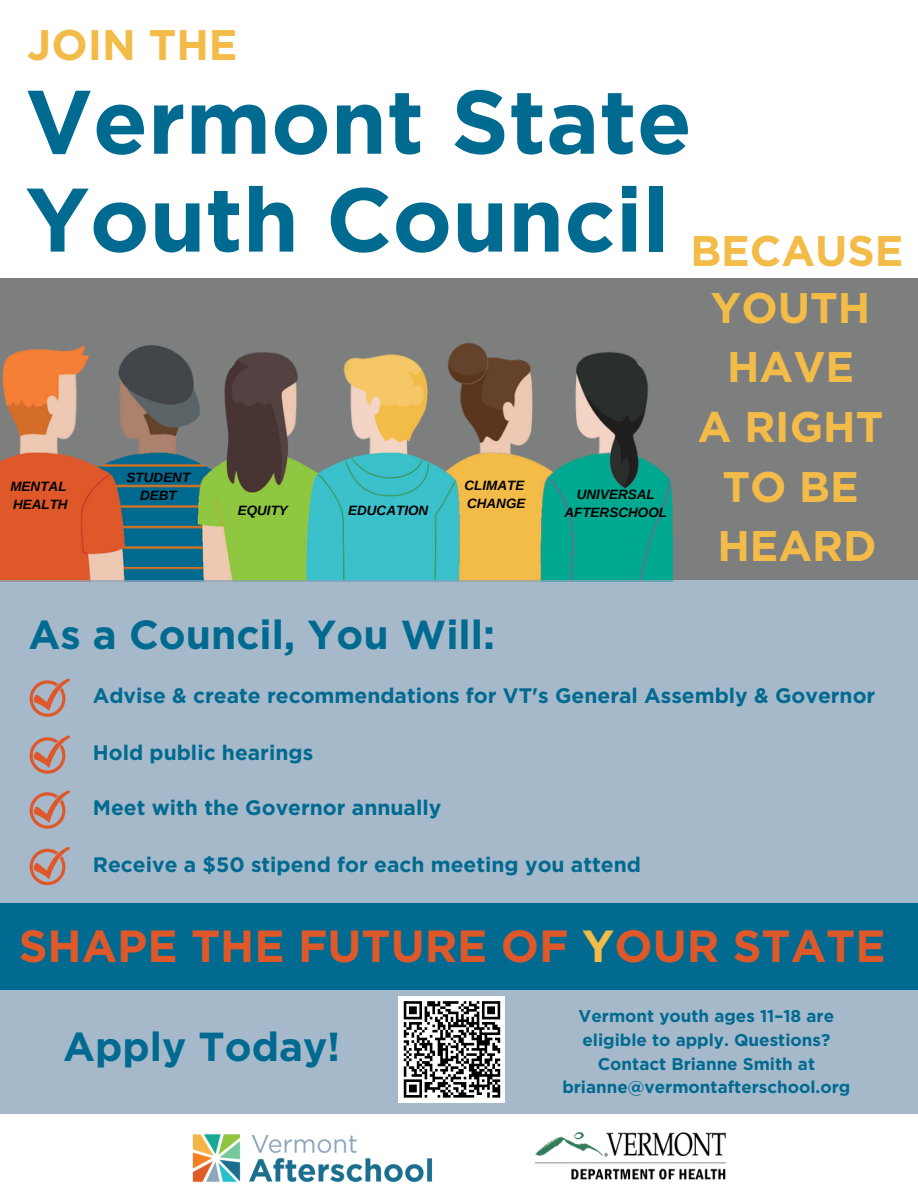
<style>
.page{position:relative;width:918px;height:1188px;background:#fff}
.page>*{position:absolute;margin:0;border:0;box-sizing:border-box;transform-origin:0 0}
.t1{font:700 90px/97.8px "Gotham";color:#006a90}
.t2{font:700 45px "Gotham";color:#df5829}
.t3{font:700 42.75px/59.7px "Gotham";color:#f3bc48;text-align:center}
.t4{font:700 40.5px "Gotham";color:#006a90}
.t5{font:700 21px "Gotham";color:#006a90}
.t6{font:700 17.1px/23.7px "Gotham";color:#006a90;text-align:center}
.t7{font:italic 700 13.5px/18px "Arimo";color:#000}
.s1{color:#f3bc48}
</style>
<div class="page">
<div style="left:0;top:279px;width:918px;height:301px;background:#7d7f7f"></div>
<img style="left:0;top:342px;width:674px;height:238px">
<div style="left:0;top:580px;width:918px;height:533px;background:#a6b9ca"></div>
<img style="left:192px;top:1134px;width:240px;height:48px">
<img style="left:535px;top:1132px;width:191px;height:48px">
<svg style="left:30px;top:736px;width:40px;height:38px"></svg>
<svg style="left:30px;top:679px;width:40px;height:38px"></svg>
<svg style="left:30px;top:790px;width:40px;height:39px"></svg>
<svg style="left:30px;top:847px;width:40px;height:38px"></svg>
<div style="left:0;top:904px;width:918px;height:85px;background:#006a90"></div>
<div style="left:399px;top:996px;width:106px;height:107px;background:#fff"></div>
<svg style="left:403px;top:1001px;width:98px;height:97px"></svg>
<h3 class="t3" style="left:27px;top:17px;width:212px">JOIN THE</h3>
<h1 class="t1" style="left:25px;top:78px;width:880px">Vermont State<br>Youth Council <sub>BECAUSE</sub></h1>
<p class="t7" style="left:127px;top:468px;width:65px;text-align:center">STUDENT<br>DEBT</p>
<p class="t7" style="left:10px;top:477px;width:59px">MENTAL<br>HEALTH</p>
<p class="t7" style="left:464px;top:476px;width:63px">CLIMATE<br>CHANGE</p>
<p class="t7" style="left:348px;top:501px;width:82px">EDUCATION</p>
<p class="t7" style="left:577px;top:485px;width:79px">UNIVERSAL</p>
<p class="t7" style="left:238px;top:502px;width:52px">EQUITY</p>
<p class="t7" style="left:564px;top:503px;width:104px">AFTERSCHOOL</p>
<h3 class="t3" style="left:698px;top:280px;width:187px">YOUTH<br>HAVE<br>A RIGHT<br>TO BE<br>HEARD</h3>
<h3 class="t4" style="left:28px;top:617px;width:468px">As a Council, You Will:</h3>
<p class="t5" style="left:93px;top:686px;width:784px">Advise &amp; create recommendations for VT's General Assembly &amp; Governor</p>
<p class="t5" style="left:93px;top:743px;width:222px">Hold public hearings</p>
<p class="t5" style="left:93px;top:798px;width:350px">Meet with the Governor annually</p>
<p class="t5" style="left:93px;top:855px;width:550px">Receive a $50 stipend for each meeting you attend</p>
<h2 class="t2" style="left:19px;top:926px;width:868px">SHAPE THE FUTURE OF <span class="s1">Y</span>OUR STATE</h2>
<h3 class="t4" style="left:63px;top:1028px;width:279px">Apply Today!</h3>
<p class="t6" style="left:562px;top:1005px;width:290px">Vermont youth ages 11–18 are eligible to apply. Questions?<br>Contact Brianne Smith at brianne@vermontafterschool.org</p>
</div>
